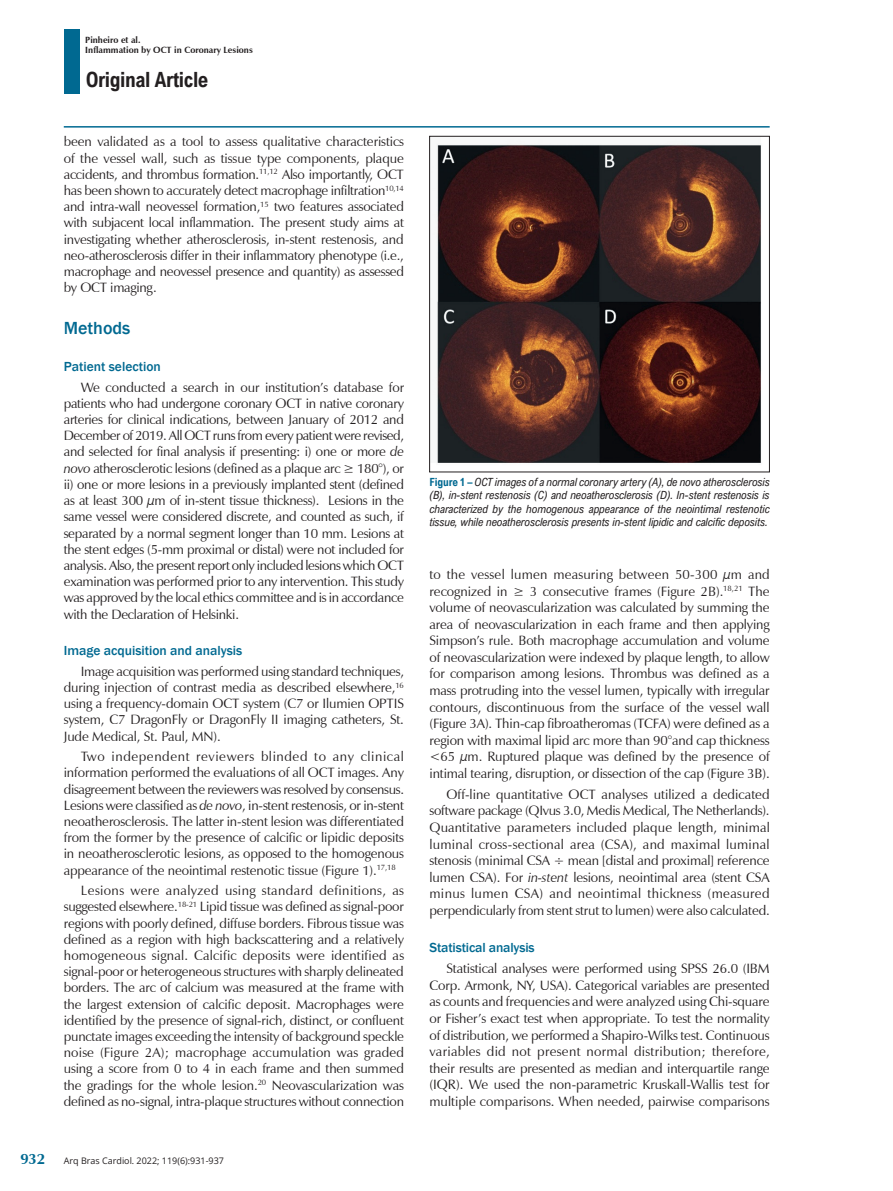
<style>
.page{position:relative;width:893px;height:1191px;background:#fff}
.page>*{position:absolute;margin:0;border:0;box-sizing:border-box;transform-origin:0 0}
.t1{font:700 21px "Arial Nova Cond";letter-spacing:-.02em;color:#231f20}
._02_-_TITULO_-_MATER{font:500 18px "Franklin Gothic";color:#006991}
.t2{font:700 15px "Zapf Humanist 601 BT";color:#006991}
._01-TEXTO_BASICO{font:13.5px/16.2px "Zapf Humanist 601 BT";letter-spacing:-.01em;color:#231f20;text-align:justify}
._03_-_SUBTITULO_PRIN{font:500 13.5px "Franklin Gothic";color:#006991}
._06_-_LEGENDA_FIGURA{font:italic 11.25px/13.5px "Arial Nova Cond";letter-spacing:-.01em;color:#231f20;text-align:justify}
.t3{font:700 9px/10.8px "Zapf Humanist 601 BT";color:#231f20}
.t4{font:9px "Open Sans";color:#231f20}
.s1{font-style:italic}
.s2{font-weight:700;font-style:normal;color:#006991}
</style>
<div class="page">
<hr style="left:64px;top:126px;width:706px;height:2px;background:#006991">
<div style="left:64px;top:29px;width:16px;height:65px;background:#006991"></div>
<img style="left:436px;top:143px;width:326px;height:320px">
<div style="left:429px;top:136px;width:341px;height:336px;border:1px solid #231f20"></div>
<p class="t2" style="left:20px;top:1149px;width:26px">932</p>
<p class="t3" style="left:85px;top:34px;width:169px">Pinheiro et al.<br>Inflammation by OCT in Coronary Lesions</p>
<h1 class="t1" style="left:86px;top:67px;width:124px">Original Article</h1>
<p class="_01-TEXTO_BASICO" style="left:64px;top:134px;width:342px">been validated as a tool to assess qualitative characteristics of the vessel wall, such as tissue type components, plaque accidents, and thrombus formation.<sup>11,12</sup> Also importantly, OCT has been shown to accurately detect macrophage infiltration<sup>10,14 </sup>and intra-wall neovessel formation,<sup>15</sup> two features associated with subjacent local inflammation. The present study aims at investigating whether atherosclerosis, in-stent restenosis, and neo-atherosclerosis differ in their inflammatory phenotype (i.e., macrophage and neovessel presence and quantity) as assessed by OCT imaging.</p>
<p class="_02_-_TITULO_-_MATER" style="left:64px;top:317px;width:68px">Methods</p>
<p class="_03_-_SUBTITULO_PRIN" style="left:64px;top:358px;width:99px">Patient selection</p>
<p class="_01-TEXTO_BASICO" style="left:64px;top:379px;width:342px;text-indent:17px">We conducted a search in our institution’s database for patients who had undergone coronary OCT in native coronary arteries for clinical indications, between January of 2012 and December of 2019. All OCT runs from every patient were revised, and selected for final analysis if presenting: i) one or more <span class="s1">de novo</span> atherosclerotic lesions (defined as a plaque arc ≥ 180°), or ii) one or more lesions in a previously implanted stent (defined as at least 300 µm of in-stent tissue thickness). Lesions in the same vessel were considered discrete, and counted as such, if separated by a normal segment longer than 10 mm. Lesions at the stent edges (5-mm proximal or distal) were not included for analysis. Also, the present report only included lesions which OCT examination was performed prior to any intervention. This study was approved by the local ethics committee and is in accordance with the Declaration of Helsinki.</p>
<p class="_03_-_SUBTITULO_PRIN" style="left:64px;top:642px;width:180px">Image acquisition and analysis</p>
<p class="_01-TEXTO_BASICO" style="left:64px;top:663px;width:342px;text-indent:17px">Image acquisition was performed using standard techniques, during injection of contrast media as described elsewhere,<sup>16 </sup>using a frequency-domain OCT system (C7 or Ilumien OPTIS system, C7 DragonFly or DragonFly II imaging catheters, St.<br>Jude Medical, St. Paul, MN).</p>
<p class="_01-TEXTO_BASICO" style="left:64px;top:748px;width:342px;text-indent:17px">Two independent reviewers blinded to any clinical information performed the evaluations of all OCT images. Any disagreement between the reviewers was resolved by consensus.<br>Lesions were classified as <span class="s1">de novo</span>, in-stent restenosis, or in-stent neoatherosclerosis. The latter in-stent lesion was differentiated from the former by the presence of calcific or lipidic deposits in neoatherosclerotic lesions, as opposed to the homogenous appearance of the neointimal restenotic tissue (Figure 1).<sup>17,18</sup></p>
<p class="_01-TEXTO_BASICO" style="left:64px;top:882px;width:342px;text-indent:17px">Lesions were analyzed using standard definitions, as suggested elsewhere.<sup>18-21</sup> Lipid tissue was defined as signal-poor regions with poorly defined, diffuse borders. Fibrous tissue was defined as a region with high backscattering and a relatively homogeneous signal. Calcific deposits were identified as signal-poor or heterogeneous structures with sharply delineated borders. The arc of calcium was measured at the frame with the largest extension of calcific deposit. Macrophages were identified by the presence of signal-rich, distinct, or confluent punctate images exceeding the intensity of background speckle noise (Figure 2A); macrophage accumulation was graded using a score from 0 to 4 in each frame and then summed the gradings for the whole lesion.<sup>20</sup> Neovascularization was defined as no-signal, intra-plaque structures without connection</p>
<p class="t4" style="left:64px;top:1154px;width:162px">Arq Bras Cardiol. 2022; 119(6):931-937</p>
<p class="_06_-_LEGENDA_FIGURA" style="left:429px;top:475px;width:342px"><span class="s2">Figure 1 –</span> OCT images of a normal coronary artery (A), de novo atherosclerosis (B), in-stent restenosis (C) and neoatherosclerosis (D). In-stent restenosis is characterized by the homogenous appearance of the neointimal restenotic tissue, while neoatherosclerosis presents in-stent lipidic and calcific deposits.</p>
<p class="_01-TEXTO_BASICO" style="left:429px;top:566px;width:342px;line-height:16.6px">to the vessel lumen measuring between 50-300 µm and recognized in ≥ 3 consecutive frames (Figure 2B).<sup>18,21</sup> The volume of neovascularization was calculated by summing the area of neovascularization in each frame and then applying Simpson’s rule. Both macrophage accumulation and volume of neovascularization were indexed by plaque length, to allow for comparison among lesions. Thrombus was defined as a mass protruding into the vessel lumen, typically with irregular contours, discontinuous from the surface of the vessel wall (Figure 3A). Thin-cap fibroatheromas (TCFA) were defined as a region with maximal lipid arc more than 90°and cap thickness &lt;65 μm. Ruptured plaque was defined by the presence of intimal tearing, disruption, or dissection of the cap (Figure 3B).</p>
<p class="_01-TEXTO_BASICO" style="left:429px;top:786px;width:342px;line-height:16.6px;text-indent:17px">Off-line quantitative OCT analyses utilized a dedicated software package (QIvus 3.0, Medis Medical, The Netherlands).<br>Quantitative parameters included plaque length, minimal luminal cross-sectional area (CSA), and maximal luminal stenosis (minimal CSA ÷ mean [distal and proximal] reference lumen CSA). For <span class="s1">in-stent</span> lesions, neointimal area (stent CSA minus lumen CSA) and neointimal thickness (measured perpendicularly from stent strut to lumen) were also calculated.</p>
<p class="_03_-_SUBTITULO_PRIN" style="left:429px;top:939px;width:107px">Statistical analysis</p>
<p class="_01-TEXTO_BASICO" style="left:429px;top:960px;width:342px;line-height:16.6px;text-indent:17px">Statistical analyses were performed using SPSS 26.0 (IBM Corp. Armonk, NY, USA). Categorical variables are presented as counts and frequencies and were analyzed using Chi-square or Fisher’s exact test when appropriate. To test the normality of distribution, we performed a Shapiro-Wilks test. Continuous variables did not present normal distribution; therefore, their results are presented as median and interquartile range (IQR). We used the non-parametric Kruskall-Wallis test for multiple comparisons. When needed, pairwise comparisons</p>
</div>
